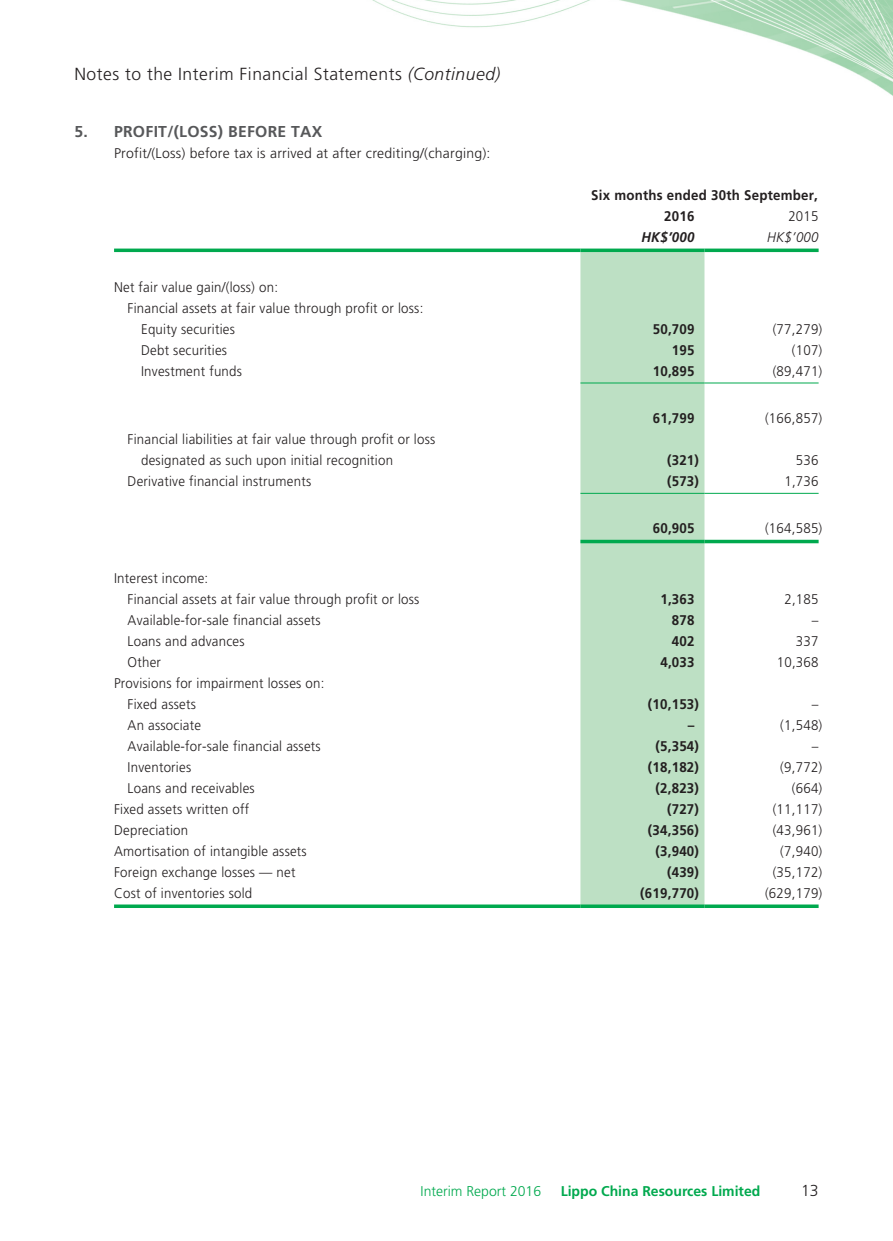
<style>
.page{position:relative;width:893px;height:1241px;background:#fff}
.page>*{position:absolute;margin:0;border:0;box-sizing:border-box;transform-origin:0 0}
.t1{font:300 17.5px "Frutiger LT Std";letter-spacing:.03em;color:#231f20}
.t2{font:300 15.92px "Frutiger LT Std";color:#231f20}
._07_NH1{font:700 15.75px "Frutiger LT Std";letter-spacing:.015em;color:#57585a}
.t3{font:700 14.17px "Frutiger LT Std";color:#00a94e}
.t4{font:300 14.17px "Frutiger LT Std";color:#00a94e}
._51_N_Table_txt{font:300 14px "Frutiger LT Std";letter-spacing:.015em;color:#231f20;scale:.95 1}
._51_N_Table_txt-2{font:700 14px "Frutiger LT Std";letter-spacing:.015em;color:#231f20;scale:.95 1}
._06_Notes{font:300 14px "Frutiger LT Std";letter-spacing:.015em;color:#231f20}
._51_N_Table_txt-3{font:italic 700 14px "Frutiger LT Std";color:#231f20;scale:.95 1}
._51_N_Table_txt-4{font:italic 300 14px "Frutiger LT Std";color:#231f20;scale:.95 1}
.s1{font-style:italic}
</style>
<div class="page">
<img style="left:114px;top:0;width:779px;height:908px">
<div style="left:580px;top:252px;width:124px;height:652px;background:#bde0c4"></div>
<svg style="left:114px;top:248px;width:466px;height:4px;background:#24b566"></svg>
<svg style="left:580px;top:248px;width:124px;height:4px"></svg>
<svg style="left:704px;top:248px;width:114px;height:4px"></svg>
<hr style="left:580px;top:382px;width:124px;height:1px;background:#00a94e">
<hr style="left:704px;top:382px;width:114px;height:1px;background:#00a94e">
<hr style="left:580px;top:493px;width:124px;height:1px;background:#00a94e">
<hr style="left:704px;top:493px;width:114px;height:1px;background:#00a94e">
<svg style="left:580px;top:539px;width:124px;height:4px"></svg>
<svg style="left:704px;top:539px;width:114px;height:4px"></svg>
<hr style="left:114px;top:904px;width:466px;height:3px;background:#00a94e">
<hr style="left:580px;top:904px;width:124px;height:3px;background:#00a94e">
<hr style="left:704px;top:904px;width:114px;height:3px;background:#00a94e">
<p class="t1" style="left:74px;top:64px;width:427px">Notes to the Interim Financial Statements <span class="s1">(Continued)</span></p>
<p class="_07_NH1" style="left:74px;top:122px;width:250px">5. PROFIT/(LOSS) BEFORE TAX</p>
<p class="_06_Notes" style="left:114px;top:145px;width:378px">Profit/(Loss) before tax is arrived at after crediting/(charging):</p>
<p class="_51_N_Table_txt-2" style="left:591px;top:187px;width:240px">Six months ended 30th September,</p>
<p class="_51_N_Table_txt-2" style="left:664px;top:208px;width:33px">2016</p>
<p class="_51_N_Table_txt" style="left:788px;top:208px;width:33px">2015</p>
<p class="_51_N_Table_txt-3" style="left:641px;top:229px;width:57px">HK$’000</p>
<p class="_51_N_Table_txt-4" style="left:767px;top:229px;width:56px">HK$’000</p>
<p class="_51_N_Table_txt" style="left:114px;top:279px;width:174px">Net fair value gain/(loss) on:</p>
<p class="_51_N_Table_txt" style="left:128px;top:300px;width:313px">Financial assets at fair value through profit or loss:</p>
<p class="_51_N_Table_txt" style="left:141px;top:321px;width:100px">Equity securities</p>
<p class="_51_N_Table_txt-2" style="left:653px;top:320px;width:46px">50,709</p>
<p class="_51_N_Table_txt" style="left:773px;top:321px;width:54px">(77,279)</p>
<p class="_51_N_Table_txt" style="left:141px;top:342px;width:92px">Debt securities</p>
<p class="_51_N_Table_txt-2" style="left:672px;top:341px;width:25px">195</p>
<p class="_51_N_Table_txt" style="left:792px;top:342px;width:34px">(107)</p>
<p class="_51_N_Table_txt" style="left:141px;top:363px;width:108px">Investment funds</p>
<p class="_51_N_Table_txt-2" style="left:653px;top:362px;width:46px">10,895</p>
<p class="_51_N_Table_txt" style="left:773px;top:363px;width:54px">(89,471)</p>
<p class="_51_N_Table_txt-2" style="left:653px;top:410px;width:46px">61,799</p>
<p class="_51_N_Table_txt" style="left:765px;top:410px;width:62px">(166,857)</p>
<p class="_51_N_Table_txt" style="left:128px;top:431px;width:325px">Financial liabilities at fair value through profit or loss</p>
<p class="_51_N_Table_txt" style="left:141px;top:452px;width:267px">designated as such upon initial recognition</p>
<p class="_51_N_Table_txt-2" style="left:667px;top:452px;width:35px">(321)</p>
<p class="_51_N_Table_txt" style="left:796px;top:452px;width:25px">536</p>
<p class="_51_N_Table_txt" style="left:128px;top:473px;width:195px">Derivative financial instruments</p>
<p class="_51_N_Table_txt-2" style="left:667px;top:473px;width:35px">(573)</p>
<p class="_51_N_Table_txt" style="left:784px;top:473px;width:37px">1,736</p>
<p class="_51_N_Table_txt-2" style="left:653px;top:520px;width:46px">60,905</p>
<p class="_51_N_Table_txt" style="left:765px;top:520px;width:62px">(164,585)</p>
<p class="_51_N_Table_txt" style="left:114px;top:570px;width:101px">Interest income:</p>
<p class="_51_N_Table_txt" style="left:128px;top:591px;width:309px">Financial assets at fair value through profit or loss</p>
<p class="_51_N_Table_txt-2" style="left:660px;top:590px;width:37px">1,363</p>
<p class="_51_N_Table_txt" style="left:784px;top:591px;width:37px">2,185</p>
<p class="_51_N_Table_txt" style="left:128px;top:612px;width:205px">Available-for-sale financial assets</p>
<p class="_51_N_Table_txt-2" style="left:672px;top:611px;width:25px">878</p>
<p class="_51_N_Table_txt" style="left:812px;top:612px;width:8px">–</p>
<p class="_51_N_Table_txt" style="left:128px;top:633px;width:125px">Loans and advances</p>
<p class="_51_N_Table_txt-2" style="left:672px;top:632px;width:25px">402</p>
<p class="_51_N_Table_txt" style="left:796px;top:633px;width:25px">337</p>
<p class="_51_N_Table_txt" style="left:128px;top:654px;width:37px">Other</p>
<p class="_51_N_Table_txt-2" style="left:660px;top:653px;width:37px">4,033</p>
<p class="_51_N_Table_txt" style="left:777px;top:654px;width:46px">10,368</p>
<p class="_51_N_Table_txt" style="left:114px;top:675px;width:223px">Provisions for impairment losses on:</p>
<p class="_51_N_Table_txt" style="left:128px;top:696px;width:73px">Fixed assets</p>
<p class="_51_N_Table_txt-2" style="left:648px;top:695px;width:55px">(10,153)</p>
<p class="_51_N_Table_txt" style="left:812px;top:696px;width:8px">–</p>
<p class="_51_N_Table_txt" style="left:128px;top:717px;width:79px">An associate</p>
<p class="_51_N_Table_txt-2" style="left:688px;top:716px;width:8px">–</p>
<p class="_51_N_Table_txt" style="left:780px;top:717px;width:46px">(1,548)</p>
<p class="_51_N_Table_txt" style="left:128px;top:738px;width:205px">Available-for-sale financial assets</p>
<p class="_51_N_Table_txt-2" style="left:655px;top:737px;width:47px">(5,354)</p>
<p class="_51_N_Table_txt" style="left:812px;top:738px;width:8px">–</p>
<p class="_51_N_Table_txt" style="left:128px;top:759px;width:68px">Inventories</p>
<p class="_51_N_Table_txt-2" style="left:648px;top:758px;width:55px">(18,182)</p>
<p class="_51_N_Table_txt" style="left:780px;top:759px;width:46px">(9,772)</p>
<p class="_51_N_Table_txt" style="left:128px;top:780px;width:135px">Loans and receivables</p>
<p class="_51_N_Table_txt-2" style="left:655px;top:779px;width:47px">(2,823)</p>
<p class="_51_N_Table_txt" style="left:792px;top:780px;width:34px">(664)</p>
<p class="_51_N_Table_txt" style="left:114px;top:801px;width:144px">Fixed assets written off</p>
<p class="_51_N_Table_txt-2" style="left:667px;top:800px;width:35px">(727)</p>
<p class="_51_N_Table_txt" style="left:773px;top:801px;width:54px">(11,117)</p>
<p class="_51_N_Table_txt" style="left:114px;top:822px;width:80px">Depreciation</p>
<p class="_51_N_Table_txt-2" style="left:648px;top:821px;width:55px">(34,356)</p>
<p class="_51_N_Table_txt" style="left:773px;top:822px;width:54px">(43,961)</p>
<p class="_51_N_Table_txt" style="left:114px;top:843px;width:204px">Amortisation of intangible assets</p>
<p class="_51_N_Table_txt-2" style="left:655px;top:842px;width:47px">(3,940)</p>
<p class="_51_N_Table_txt" style="left:780px;top:843px;width:46px">(7,940)</p>
<p class="_51_N_Table_txt" style="left:114px;top:864px;width:193px">Foreign exchange losses — net</p>
<p class="_51_N_Table_txt-2" style="left:667px;top:863px;width:35px">(439)</p>
<p class="_51_N_Table_txt" style="left:773px;top:864px;width:54px">(35,172)</p>
<p class="_51_N_Table_txt" style="left:114px;top:885px;width:147px">Cost of inventories sold</p>
<p class="_51_N_Table_txt-2" style="left:640px;top:884px;width:63px">(619,770)</p>
<p class="_51_N_Table_txt" style="left:765px;top:885px;width:62px">(629,179)</p>
<p class="t4" style="left:421px;top:1182px;width:122px">Interim Report 2016</p>
<p class="t3" style="left:561px;top:1182px;width:201px">Lippo China Resources Limited</p>
<p class="t2" style="left:801px;top:1180px;width:19px">13</p>
</div>
